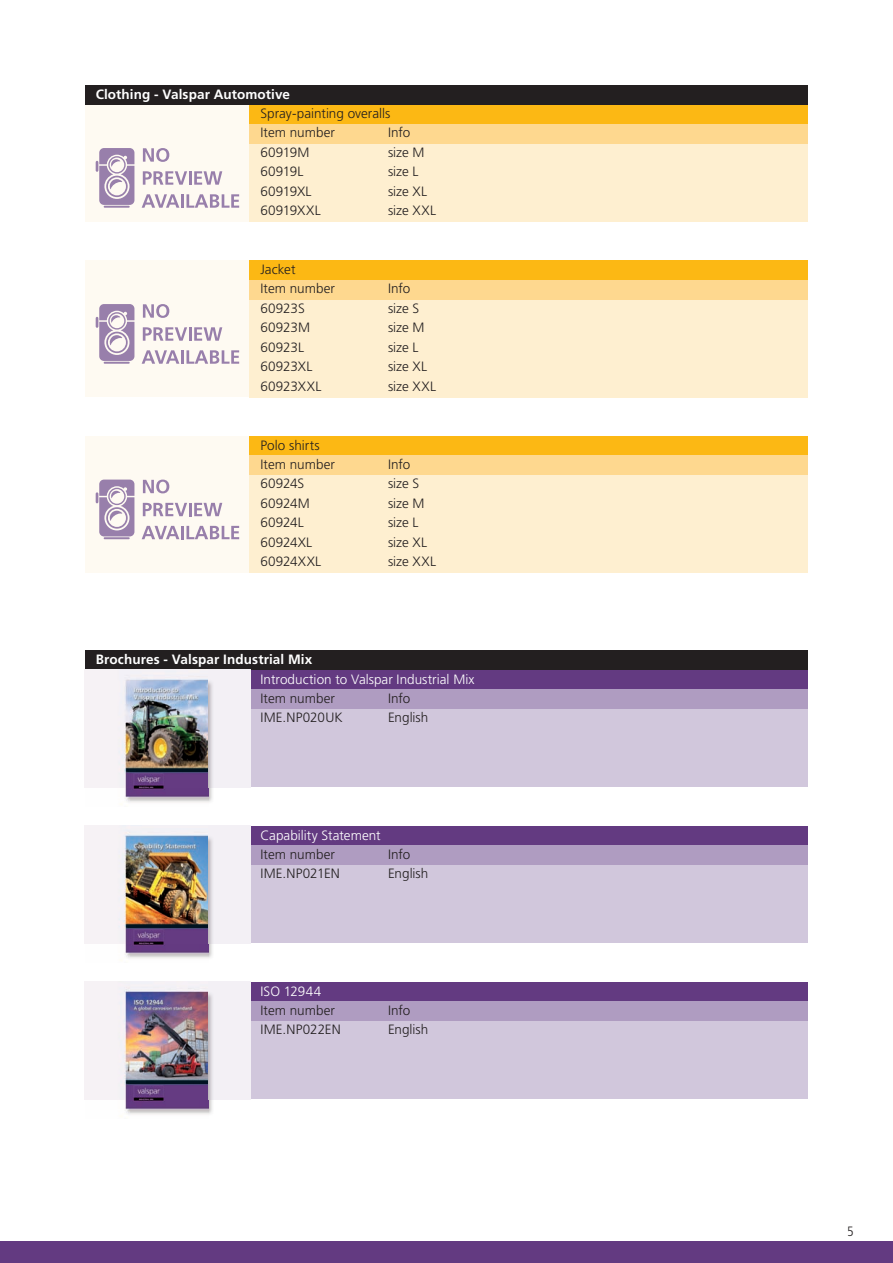
<style>
.page{position:relative;width:893px;height:1263px;background:#fff}
.page>*{position:absolute;margin:0;border:0;box-sizing:border-box;transform-origin:0 0}
.t1{font:300 13.5px "Frutiger";color:#231f20}
.t2{font:300 13.5px "Frutiger";letter-spacing:.005em;color:#fff}
.t3{font:700 13.5px "Frutiger";letter-spacing:.01em;color:#fff}
.t4{font:300 condensed 13.5px "Frutiger";color:#231f20}
</style>
<div class="page">
<div style="left:0;top:1242px;width:893px;height:21px;background:#633a81"></div>
<div style="left:85px;top:105px;width:165px;height:117px;background:#fefaf2"></div>
<div style="left:85px;top:261px;width:165px;height:136px;background:#fefaf2"></div>
<div style="left:85px;top:436px;width:165px;height:137px;background:#fefaf2"></div>
<div style="left:250px;top:124px;width:558px;height:98px;background:#feefd0"></div>
<div style="left:250px;top:280px;width:558px;height:117px;background:#feefd0"></div>
<div style="left:250px;top:456px;width:558px;height:117px;background:#feefd0"></div>
<div style="left:250px;top:105px;width:558px;height:19px;background:#fcb814"></div>
<div style="left:250px;top:261px;width:558px;height:19px;background:#fcb814"></div>
<div style="left:250px;top:436px;width:558px;height:20px;background:#fcb814"></div>
<div style="left:250px;top:124px;width:558px;height:20px;background:#fed88f"></div>
<div style="left:250px;top:280px;width:558px;height:20px;background:#fed88f"></div>
<div style="left:250px;top:456px;width:558px;height:19px;background:#fed88f"></div>
<div style="left:85px;top:85px;width:723px;height:20px;background:#231f20"></div>
<div style="left:250px;top:690px;width:558px;height:97px;background:#d1c7dc"></div>
<div style="left:250px;top:846px;width:558px;height:97px;background:#d1c7dc"></div>
<div style="left:250px;top:1002px;width:558px;height:97px;background:#d1c7dc"></div>
<div style="left:250px;top:670px;width:558px;height:20px;background:#633a81"></div>
<div style="left:250px;top:826px;width:558px;height:20px;background:#633a81"></div>
<div style="left:250px;top:982px;width:558px;height:20px;background:#633a81"></div>
<div style="left:250px;top:690px;width:558px;height:19px;background:#af9cc1"></div>
<div style="left:250px;top:846px;width:558px;height:19px;background:#af9cc1"></div>
<div style="left:250px;top:1002px;width:558px;height:19px;background:#af9cc1"></div>
<div style="left:85px;top:651px;width:723px;height:19px;background:#231f20"></div>
<img style="left:85px;top:670px;width:165px;height:133px">
<img style="left:85px;top:826px;width:165px;height:133px">
<img style="left:85px;top:982px;width:165px;height:133px">
<svg style="left:143px;top:148px;width:26px;height:14px"></svg>
<svg style="left:143px;top:171px;width:79px;height:14px"></svg>
<svg style="left:142px;top:194px;width:37px;height:14px"></svg>
<hr style="left:181px;top:194px;width:3px;height:14px;background:#987fab">
<svg style="left:186px;top:194px;width:53px;height:14px"></svg>
<svg style="left:96px;top:148px;width:38px;height:60px"></svg>
<svg style="left:143px;top:304px;width:26px;height:14px"></svg>
<svg style="left:143px;top:327px;width:79px;height:14px"></svg>
<svg style="left:142px;top:350px;width:37px;height:14px"></svg>
<hr style="left:181px;top:350px;width:3px;height:14px;background:#987fab">
<svg style="left:186px;top:350px;width:53px;height:14px"></svg>
<svg style="left:96px;top:304px;width:38px;height:60px"></svg>
<svg style="left:143px;top:480px;width:26px;height:13px"></svg>
<svg style="left:143px;top:503px;width:79px;height:13px"></svg>
<svg style="left:142px;top:526px;width:97px;height:13px"></svg>
<svg style="left:96px;top:480px;width:38px;height:59px"></svg>
<p class="t3" style="left:96px;top:86px;width:196px">Clothing - Valspar Automotive</p>
<p class="t1" style="left:260px;top:125px;width:76px">Item number</p>
<p class="t1" style="left:388px;top:125px;width:24px">Info</p>
<p class="t1" style="left:260px;top:145px;width:51px">60919M</p>
<p class="t1" style="left:388px;top:145px;width:38px">size M</p>
<p class="t1" style="left:260px;top:164px;width:45px">60919L</p>
<p class="t1" style="left:388px;top:164px;width:32px">size L</p>
<p class="t1" style="left:260px;top:184px;width:53px">60919XL</p>
<p class="t1" style="left:388px;top:184px;width:41px">size XL</p>
<p class="t1" style="left:260px;top:203px;width:62px">60919XXL</p>
<p class="t1" style="left:388px;top:203px;width:50px">size XXL</p>
<p class="t1" style="left:260px;top:106px;width:131px">Spray-painting overalls</p>
<p class="t1" style="left:260px;top:262px;width:37px">Jacket</p>
<p class="t1" style="left:260px;top:281px;width:76px">Item number</p>
<p class="t1" style="left:388px;top:281px;width:24px">Info</p>
<p class="t1" style="left:260px;top:301px;width:46px">60923S</p>
<p class="t1" style="left:388px;top:301px;width:33px">size S</p>
<p class="t1" style="left:260px;top:320px;width:51px">60923M</p>
<p class="t1" style="left:388px;top:320px;width:38px">size M</p>
<p class="t1" style="left:260px;top:340px;width:45px">60923L</p>
<p class="t1" style="left:388px;top:340px;width:32px">size L</p>
<p class="t1" style="left:260px;top:359px;width:53px">60923XL</p>
<p class="t1" style="left:388px;top:359px;width:41px">size XL</p>
<p class="t1" style="left:260px;top:379px;width:62px">60923XXL</p>
<p class="t1" style="left:388px;top:379px;width:50px">size XXL</p>
<p class="t1" style="left:260px;top:437px;width:61px">Polo shirts</p>
<p class="t1" style="left:260px;top:457px;width:76px">Item number</p>
<p class="t1" style="left:388px;top:457px;width:24px">Info</p>
<p class="t1" style="left:260px;top:476px;width:45px">60924S</p>
<p class="t1" style="left:388px;top:476px;width:33px">size S</p>
<p class="t1" style="left:260px;top:495px;width:51px">60924M</p>
<p class="t1" style="left:388px;top:495px;width:38px">size M</p>
<p class="t1" style="left:260px;top:515px;width:45px">60924L</p>
<p class="t1" style="left:388px;top:515px;width:32px">size L</p>
<p class="t1" style="left:260px;top:534px;width:53px">60924XL</p>
<p class="t1" style="left:388px;top:534px;width:41px">size XL</p>
<p class="t1" style="left:260px;top:554px;width:62px">60924XXL</p>
<p class="t1" style="left:388px;top:554px;width:50px">size XXL</p>
<p class="t3" style="left:96px;top:651px;width:218px">Brochures - Valspar Industrial Mix</p>
<p class="t1" style="left:260px;top:691px;width:76px">Item number</p>
<p class="t1" style="left:388px;top:691px;width:24px">Info</p>
<p class="t1" style="left:260px;top:710px;width:84px">IME.NP020UK</p>
<p class="t1" style="left:388px;top:710px;width:42px">English</p>
<p class="t2" style="left:260px;top:671px;width:216px">Introduction to Valspar Industrial Mix</p>
<p class="t2" style="left:260px;top:827px;width:122px">Capability Statement</p>
<p class="t1" style="left:260px;top:847px;width:76px">Item number</p>
<p class="t1" style="left:388px;top:847px;width:24px">Info</p>
<p class="t1" style="left:260px;top:866px;width:81px">IME.NP021EN</p>
<p class="t1" style="left:388px;top:866px;width:42px">English</p>
<p class="t2" style="left:260px;top:983px;width:62px">ISO 12944</p>
<p class="t1" style="left:260px;top:1003px;width:76px">Item number</p>
<p class="t1" style="left:388px;top:1003px;width:24px">Info</p>
<p class="t1" style="left:260px;top:1022px;width:82px">IME.NP022EN</p>
<p class="t1" style="left:388px;top:1022px;width:42px">English</p>
<p class="t4" style="left:847px;top:1223px;width:8px">5</p>
</div>
